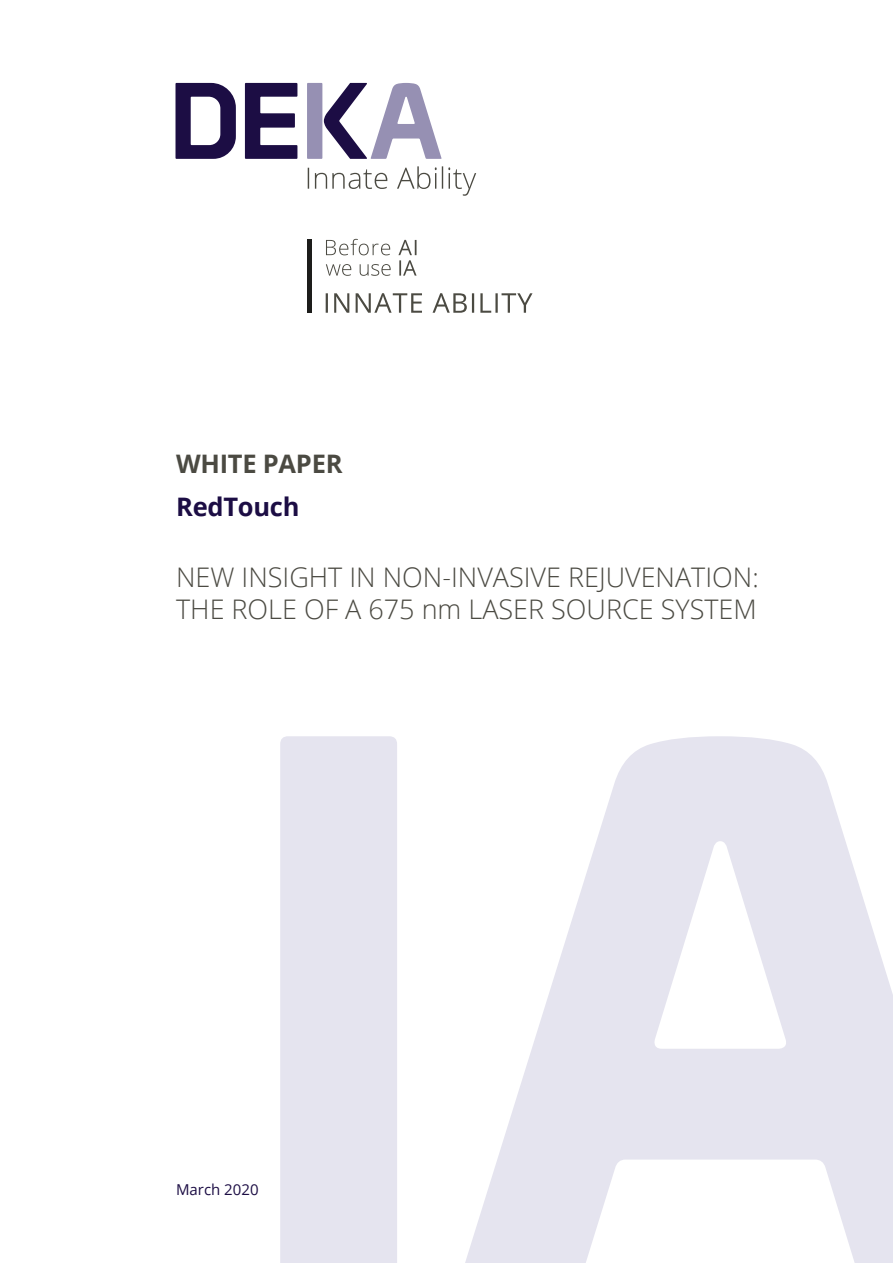
<style>
.page{position:relative;width:893px;height:1263px;background:#fff}
.page>*{position:absolute;margin:0;border:0;box-sizing:border-box;transform-origin:0 0}
.t1{font:300 27px/32.4px "Open Sans";color:#4b4a42}
.t2{font:700 25.5px "Open Sans";letter-spacing:-.01em;color:#4b4a42}
.t3{font:700 25.5px "Open Sans";letter-spacing:-.01em;color:#1c0d44}
.t4{font:15px "Open Sans";color:#1c0d44}
</style>
<div class="page">
<svg style="left:326px;top:293px;width:206px;height:20px"></svg>
<svg style="left:326px;top:239px;width:91px;height:37px"></svg>
<div style="left:307px;top:239px;width:5px;height:74px;background:#1d1d1b"></div>
<div style="left:307px;top:83px;width:15px;height:76px;background:#9690b3"></div>
<svg style="left:324px;top:83px;width:117px;height:76px"></svg>
<svg style="left:245px;top:83px;width:52px;height:76px"></svg>
<svg style="left:175px;top:83px;width:61px;height:76px"></svg>
<svg style="left:308px;top:166px;width:168px;height:30px"></svg>
<svg style="left:280px;top:736px;width:613px;height:527px;fill:#e5e4ef"></svg>
<p class="t2" style="left:176px;top:446px;width:168px">WHITE PAPER</p>
<p class="t3" style="left:176px;top:489px;width:125px">RedTouch</p>
<p class="t1" style="left:176px;top:560px;width:584px">NEW INSIGHT IN NON-INVASIVE REJUVENATION:<br>THE ROLE OF A 675 nm LASER SOURCE SYSTEM</p>
<p class="t4" style="left:176px;top:1179px;width:84px">March 2020</p>
</div>
